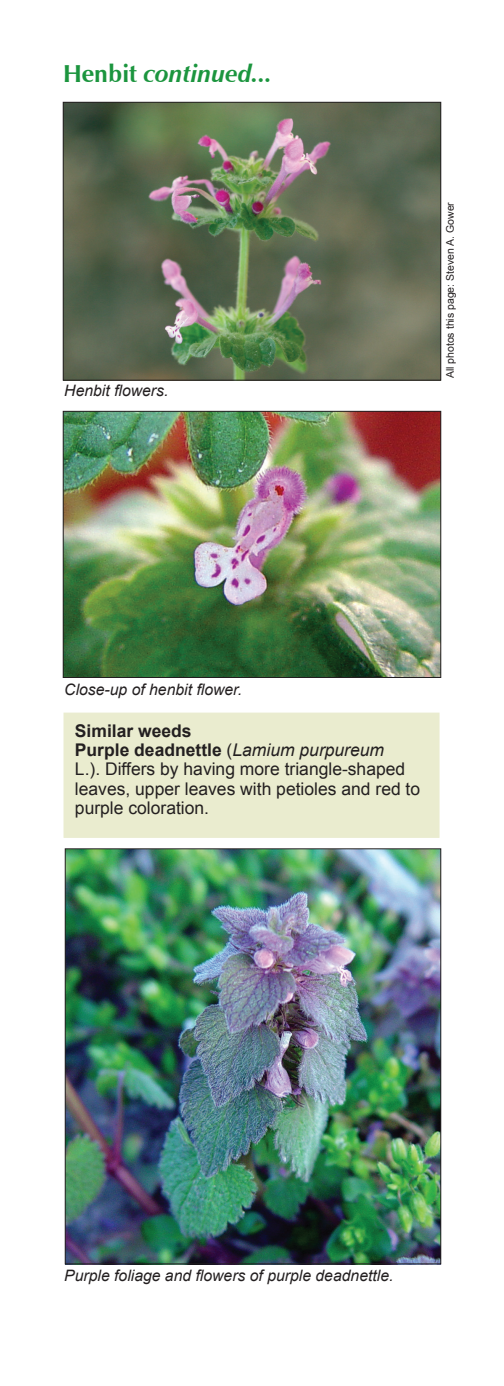
<style>
.page{position:relative;width:504px;height:1386px;background:#fff}
.page>*{position:absolute;margin:0;border:0;box-sizing:border-box;transform-origin:0 0}
.Subhead_-_green_-_j{font:italic 700 24.5px "Zapf Humanist 601 BT";color:#1b953e}
.Normal_text{font:17.5px/19.2px "Arial";color:#231f20}
.Photo_caption{font:italic 15.75px "Arial";color:#231f20}
.Photo_credit_-_j{font:10.5px "Arial";color:#231f20}
.s1{font-style:normal}
.s2{font-weight:700}
.s3{font-style:italic}
</style>
<div class="page">
<img style="left:65px;top:104px;width:374px;height:274px">
<img style="left:65px;top:413px;width:374px;height:263px">
<div style="left:63px;top:102px;width:378px;height:278px;border:1px solid #231f20"></div>
<div style="left:63px;top:411px;width:378px;height:267px;border:1px solid #231f20"></div>
<div style="left:64px;top:713px;width:375px;height:125px;background:#eaeccf"></div>
<img style="left:67px;top:851px;width:372px;height:411px">
<div style="left:65px;top:849px;width:376px;height:415px;border:1px solid #231f20"></div>
<p class="Subhead_-_green_-_j" style="left:63px;top:58px;width:211px"><span class="s1">Henbit</span> continued...</p>
<p class="Photo_caption" style="left:64px;top:380px;width:106px">Henbit flowers.</p>
<p class="Photo_credit_-_j" style="left:443px;top:378px;width:178px;rotate:-90deg">All photos this page: Steven A. Gower</p>
<p class="Photo_caption" style="left:64px;top:679px;width:180px">Close-up of henbit flower.</p>
<p class="Normal_text" style="left:75px;top:721px;width:347px"><span class="s2">Similar weeds<br>Purple deadnettle</span> (<span class="s3">Lamium purpureum<br></span>L.). Differs by having more triangle-shaped leaves, upper leaves with petioles and red to purple coloration.</p>
<p class="Photo_caption" style="left:64px;top:1266px;width:331px">Purple foliage and flowers of purple deadnettle.</p>
</div>
